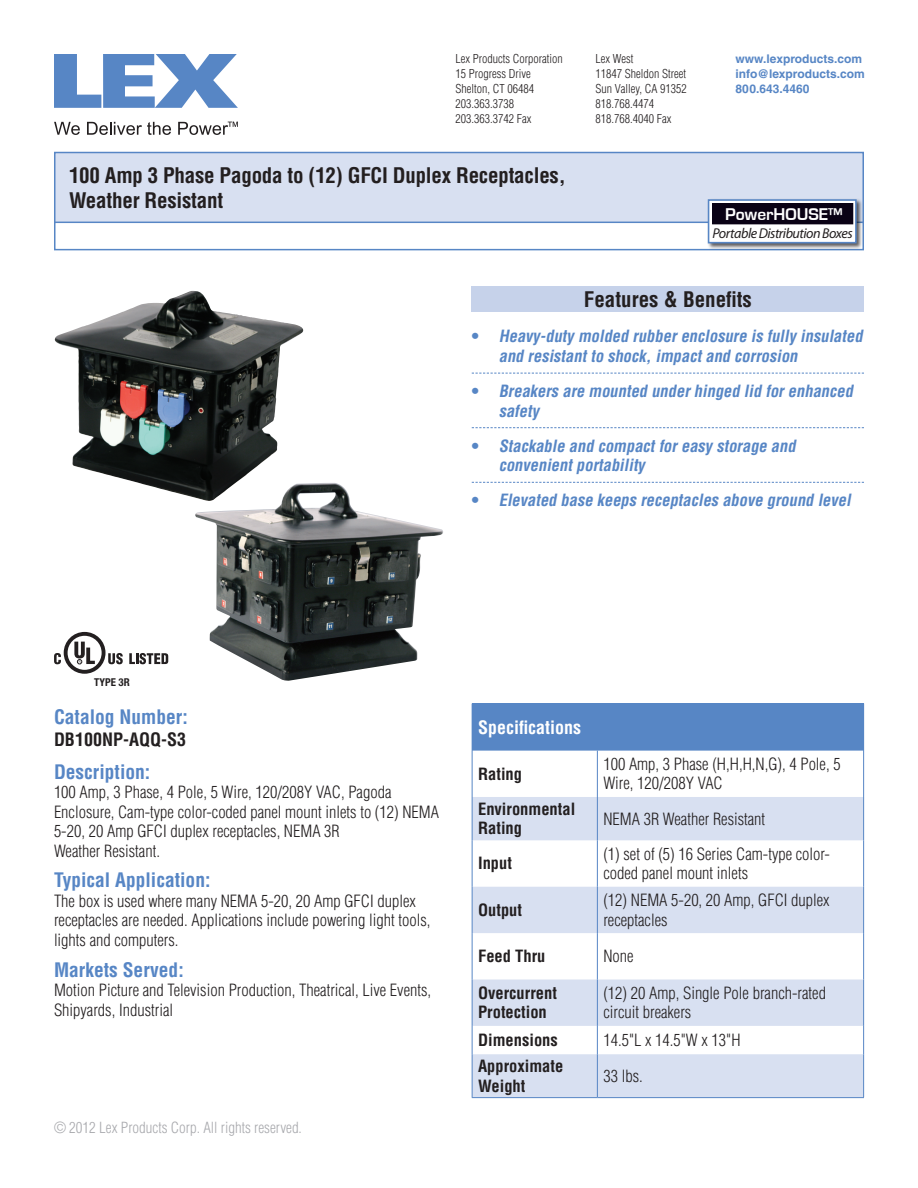
<style>
.page{position:relative;width:918px;height:1188px;background:#fff}
.page>*{position:absolute;margin:0;border:0;box-sizing:border-box;transform-origin:0 0}
.t1{font:700 condensed 21px/25.2px "Helvetica LT Std";letter-spacing:-.01em;color:#231f20}
.t2{font:700 condensed 19.5px "Helvetica LT Std";color:#5786c5}
.t3{font:700 condensed 18px "Helvetica LT Std";color:#fff}
.t4{font:700 condensed 18px "Helvetica LT Std";color:#231f20}
.t5{font:700 17.55px "Eurostile";color:#fff}
.t6{font:300 condensed 16.5px/19.5px "Helvetica LT Std";color:#231f20}
.t7{font:italic 700 condensed 16.5px/19.8px "Helvetica LT Std";color:#5786c5}
.t8{font:700 condensed 16.5px/19.5px "Helvetica LT Std";color:#231f20}
.t9{font:300 condensed 15px "Helvetica LT Std";color:#a8a9ad}
.t10{font:italic 14.25px "Myriad Pro";letter-spacing:-.035em;color:#231f20}
.t11{font:300 condensed 12px/15px "Helvetica LT Std";color:#231f20}
.t12{font:700 12px/15px "Helvetica LT Std";color:#5786c5}
.t13{font:700 condensed 10.8px "Helvetica Neue";color:#231f20}
.s1{font-style:normal}
</style>
<div class="page">
<div style="left:54px;top:152px;width:810px;height:95px;background:#d8e0f1;border:2px solid #5786c5"></div>
<div style="left:55px;top:222px;width:808px;height:28px;background:#fff"></div>
<div style="left:54px;top:222px;width:810px;height:28px;border:2px solid #5786c5"></div>
<svg style="left:54px;top:54px;width:184px;height:54px"></svg>
<svg style="left:54px;top:122px;width:26px;height:13px"></svg>
<svg style="left:87px;top:122px;width:84px;height:13px"></svg>
<svg style="left:178px;top:122px;width:60px;height:13px"></svg>
<img style="left:705px;top:196px;width:159px;height:55px">
<div style="left:709px;top:200px;width:147px;height:43px;background:#fff"></div>
<div style="left:708px;top:199px;width:149px;height:44px;border:2px solid #5786c5"></div>
<div style="left:713px;top:204px;width:140px;height:20px;background:#0a0215"></div>
<div style="left:712px;top:203px;width:141px;height:21px;border:1px solid #0a0215"></div>
<img style="left:195px;top:483px;width:248px;height:198px">
<div style="left:472px;top:704px;width:392px;height:47px;background:#5786c5"></div>
<svg style="left:473px;top:797px;width:390px;height:300px;fill:#d8e0f1"></svg>
<hr style="left:472px;top:751px;width:1px;height:46px;background:#5786c5">
<hr style="left:597px;top:751px;width:1px;height:46px;background:#5786c5">
<hr style="left:863px;top:751px;width:1px;height:46px;background:#5786c5">
<hr style="left:472px;top:797px;width:1px;height:43px;background:#5786c5">
<hr style="left:597px;top:797px;width:1px;height:43px;background:#5786c5">
<hr style="left:863px;top:797px;width:1px;height:43px;background:#5786c5">
<hr style="left:472px;top:840px;width:1px;height:47px;background:#5786c5">
<hr style="left:597px;top:840px;width:1px;height:47px;background:#5786c5">
<hr style="left:863px;top:840px;width:1px;height:47px;background:#5786c5">
<hr style="left:472px;top:887px;width:1px;height:46px;background:#5786c5">
<hr style="left:597px;top:887px;width:1px;height:46px;background:#5786c5">
<hr style="left:863px;top:887px;width:1px;height:46px;background:#5786c5">
<hr style="left:472px;top:933px;width:1px;height:47px;background:#5786c5">
<hr style="left:597px;top:933px;width:1px;height:47px;background:#5786c5">
<hr style="left:863px;top:933px;width:1px;height:47px;background:#5786c5">
<hr style="left:472px;top:979px;width:1px;height:47px;background:#5786c5">
<hr style="left:597px;top:979px;width:1px;height:47px;background:#5786c5">
<hr style="left:863px;top:979px;width:1px;height:47px;background:#5786c5">
<svg style="left:472px;top:1026px;width:1px;height:28px"></svg>
<svg style="left:597px;top:1026px;width:1px;height:28px"></svg>
<svg style="left:863px;top:1026px;width:1px;height:28px"></svg>
<hr style="left:472px;top:1054px;width:1px;height:43px;background:#5786c5">
<hr style="left:597px;top:1054px;width:1px;height:43px;background:#5786c5">
<hr style="left:863px;top:1054px;width:1px;height:43px;background:#5786c5">
<hr style="left:472px;top:1097px;width:125px;height:1px;background:#5786c5">
<hr style="left:597px;top:1097px;width:267px;height:1px;background:#5786c5">
<div style="left:472px;top:287px;width:392px;height:25px;background:#c6d2ea"></div>
<svg style="left:472px;top:373px;width:392px;height:1px"></svg>
<svg style="left:472px;top:427px;width:392px;height:1px"></svg>
<svg style="left:472px;top:482px;width:392px;height:1px"></svg>
<svg style="left:129px;top:653px;width:39px;height:11px"></svg>
<svg style="left:54px;top:632px;width:69px;height:42px"></svg>
<img style="left:55px;top:291px;width:223px;height:210px">
<p class="t11" style="left:456px;top:51px;width:109px">Lex Products Corporation<br>15 Progress Drive<br>Shelton, CT 06484<br>203.363.3738<br>203.363.3742 Fax</p>
<p class="t11" style="left:596px;top:51px;width:93px">Lex West<br>11847 Sheldon Street<br>Sun Valley, CA 91352<br>818.768.4474<br>818.768.4040 Fax</p>
<p class="t12" style="left:736px;top:51px;width:131px">www.lexproducts.com info@lexproducts.com<br>800.643.4460</p>
<p class="t1" style="left:69px;top:163px;width:498px">100 Amp 3 Phase Pagoda to (12) GFCI Duplex Receptacles,<br>Weather Resistant</p>
<p class="t5" style="left:725px;top:205px;width:119px">PowerHOUSE™</p>
<p class="t10" style="left:713px;top:225px;width:142px">Portable Distribution Boxes</p>
<p class="t1" style="left:584px;top:286px;width:169px">Features &amp; Benefits</p>
<p class="t7" style="left:499px;top:326px;width:369px;text-indent:-27px"><span class="s1">•</span> Heavy-duty molded rubberenclosure is fully insulated and resistantto shock,impactand corrosion</p>
<p class="t7" style="left:499px;top:381px;width:359px;text-indent:-27px"><span class="s1">•</span> Breakers are mounted underhinged lid forenhanced safety</p>
<p class="t7" style="left:499px;top:436px;width:302px;text-indent:-27px"><span class="s1">•</span> Stackable and compactforeasy storage and convenientportability</p>
<p class="t7" style="left:472px;top:490px;width:384px"><span class="s1">•</span> Elevated base keeps receptacles above ground level</p>
<p class="t13" style="left:94px;top:675px;width:37px">TYPE 3R</p>
<p class="t2" style="left:54px;top:705px;width:135px">Catalog Number:</p>
<p class="t4" style="left:54px;top:728px;width:134px">DB100NP-AQQ-S3</p>
<p class="t2" style="left:54px;top:759px;width:98px">Description:</p>
<p class="t6" style="left:54px;top:782px;width:387px">100 Amp, 3 Phase, 4 Pole, 5 Wire, 120/208Y VAC, Pagoda Enclosure, Cam-type color-coded panel mount inlets to (12) NEMA 5-20, 20 Amp GFCI duplex receptacles, NEMA 3R<br>Weather Resistant.</p>
<p class="t2" style="left:54px;top:868px;width:158px">Typical Application:</p>
<p class="t6" style="left:54px;top:891px;width:378px">The box is used where many NEMA 5-20, 20 Amp GFCI duplex receptacles are needed. Applications include powering light tools, lights and computers.</p>
<p class="t2" style="left:54px;top:958px;width:131px">Markets Served:</p>
<p class="t6" style="left:54px;top:981px;width:379px">Motion Picture and Television Production, Theatrical, Live Events,<br>Shipyards, Industrial</p>
<p class="t9" style="left:54px;top:1118px;width:249px">© 2012 Lex Products Corp. All rights reserved.</p>
<p class="t3" style="left:478px;top:716px;width:104px">Specifications</p>
<p class="t8" style="left:478px;top:764px;width:46px">Rating</p>
<p class="t6" style="left:603px;top:754px;width:239px">100 Amp, 3 Phase (H,H,H,N,G), 4 Pole, 5<br>Wire, 120/208Y VAC</p>
<p class="t8" style="left:478px;top:799px;width:99px">Environmental<br>Rating</p>
<p class="t6" style="left:603px;top:809px;width:163px">NEMA 3R Weather Resistant</p>
<p class="t8" style="left:478px;top:854px;width:35px">Input</p>
<p class="t6" style="left:603px;top:844px;width:228px">(1) set of (5) 16 Series Cam-type color&shy;coded panel mount inlets</p>
<p class="t8" style="left:478px;top:900px;width:46px">Output</p>
<p class="t6" style="left:603px;top:890px;width:228px">(12) NEMA 5-20, 20 Amp, GFCI duplex receptacles</p>
<p class="t8" style="left:478px;top:946px;width:69px">Feed Thru</p>
<p class="t6" style="left:603px;top:946px;width:32px">None</p>
<p class="t8" style="left:478px;top:983px;width:80px">Overcurrent<br>Protection</p>
<p class="t6" style="left:603px;top:983px;width:224px">(12) 20 Amp, Single Pole branch-rated circuit breakers</p>
<p class="t8" style="left:478px;top:1030px;width:81px">Dimensions</p>
<p class="t6" style="left:603px;top:1030px;width:139px">14.5"L x 14.5"W x 13"H</p>
<p class="t8" style="left:478px;top:1056px;width:87px">Approximate<br>Weight</p>
<p class="t6" style="left:603px;top:1066px;width:41px">33 lbs.</p>
</div>
